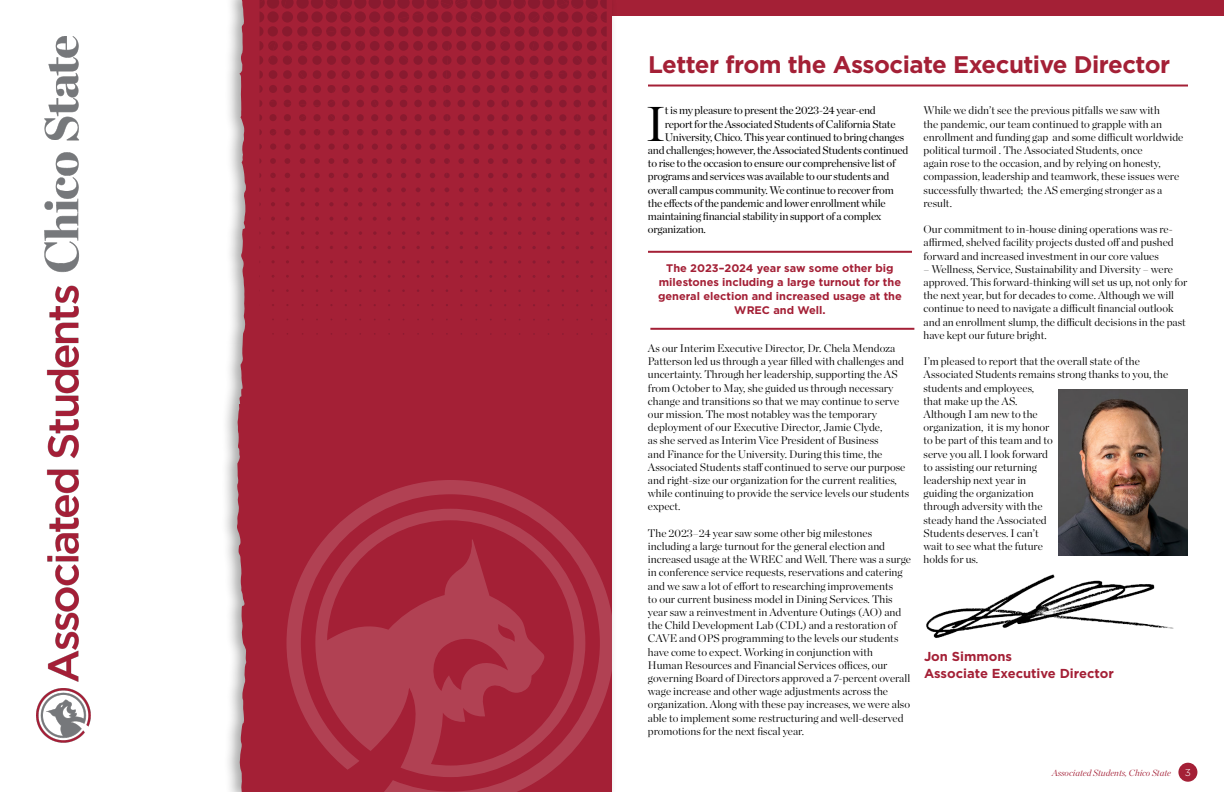
<style>
.page{position:relative;width:1224px;height:792px;background:#fff}
.page>*{position:absolute;margin:0;border:0;box-sizing:border-box;transform-origin:0 0}
.t1{font:48.9px "Chronicle Display";color:#000}
.t2{font:700 24px "Gotham";letter-spacing:-.02em;color:#a42036}
.t3{font:700 13px/17px "Gotham";color:#a42036}
.t4{font:300 11px/13.2px "Chronicle Display";color:#000}
.t5{font:11px "Chronicle Display";letter-spacing:-.02em;color:#000}
.t6{font:700 11px/14px "Gotham";color:#a42036;text-align:center}
.t7{font:300 10px "Gotham";color:#fff}
.t8{font:italic 300 9px "Chronicle Display";color:#a42036}
</style>
<div class="page">
<div style="left:612px;top:0;width:612px;height:15px;background:#a42036"></div>
<div style="left:1178px;top:763px;width:19px;height:19px;background:#a42036;border-radius:50%"></div>
<div style="left:220px;top:0;width:397px;height:792px;background:#000;opacity:.35"></div>
<svg style="left:236px;top:0;width:376px;height:792px;background:#a22136"></svg>
<svg style="left:260px;top:0;width:347px;height:23px;background:#941c31"></svg>
<img style="left:1059px;top:390px;width:129px;height:146px">
<svg style="left:286px;top:480px;width:328px;height:312px;background:#a92e42"></svg>
<hr style="left:648px;top:85px;width:540px;height:2px;background:#a42036">
<img style="left:36px;top:36px;width:55px;height:707px">
<hr style="left:648px;top:251px;width:264px;height:2px;background:#a42036">
<hr style="left:650px;top:328px;width:264px;height:2px;background:#a42036">
<img style="left:926px;top:536px;width:262px;height:102px">
<h1 class="t2" style="left:648px;top:49px;width:524px">Letter from the Associate Executive Director</h1>
<p class="t1" style="left:646px;top:86px;width:21px">I</p>
<p class="t5" style="left:665px;top:102px;width:212px">t is my pleasure to present the 2023-24 year-end</p>
<p class="t5" style="left:665px;top:115px;width:232px">report for the Associated Students of California State</p>
<p class="t5" style="left:665px;top:129px;width:241px">University, Chico. This year continued to bring changes</p>
<p class="t5" style="left:648px;top:142px;width:262px">and challenges; however, the Associated Students continued</p>
<p class="t5" style="left:648px;top:155px;width:249px">to rise to the occasion to ensure our comprehensive list of</p>
<p class="t5" style="left:648px;top:168px;width:243px">programs and services was available to our students and</p>
<p class="t5" style="left:648px;top:181px;width:247px">overall campus community. We continue to recover from</p>
<p class="t5" style="left:648px;top:195px;width:239px">the effects of the pandemic and lower enrollment while</p>
<p class="t5" style="left:648px;top:208px;width:235px">maintaining financial stability in support of a complex</p>
<p class="t5" style="left:648px;top:221px;width:59px">organization.</p>
<p class="t6" style="left:658px;top:261px;width:245px">The 2023–2024 year saw some other big milestones including a large turnout for the general election and increased usage at the WREC and Well.</p>
<p class="t4" style="left:648px;top:341px;width:263px">As our Interim Executive Director, Dr. Chela Mendoza Patterson led us through a year filled with challenges and uncertainty. Through her leadership, supporting the AS from October to May, she guided us through necessary change and transitions so that we may continue to serve our mission. The most notabley was the temporary deployment of our Executive Director, Jamie Clyde,<br>as she served as Interim Vice President of Business<br>and Finance for the University. During this time, the Associated Students staff continued to serve our purpose and right-size our organization for the current realities, while continuing to provide the service levels our students expect.</p>
<p class="t4" style="left:648px;top:526px;width:265px">The 2023–24 year saw some other big milestones including a large turnout for the general election and increased usage at the WREC and Well. There was a surge in conference service requests, reservations and catering and we saw a lot of effort to researching improvements<br>to our current business model in Dining Services. This year saw a reinvestment in Adventure Outings (AO) and the Child Development Lab (CDL) and a restoration of CAVE and OPS programming to the levels our students have come to expect. Working in conjunction with<br>Human Resources and Financial Services offices, our governing Board of Directors approved a 7-percent overall wage increase and other wage adjustments across the organization. Along with these pay increases, we were also able to implement some restructuring and well-deserved promotions for the next fiscal year.</p>
<p class="t4" style="left:924px;top:103px;width:261px">While we didn’t see the previous pitfalls we saw with<br>the pandemic, our team continued to grapple with an enrollment and funding gap and some difficult worldwide political turmoil . The Associated Students, once<br>again rose to the occasion, and by relying on honesty, compassion, leadership and teamwork, these issues were successfully thwarted; the AS emerging stronger as a result.</p>
<p class="t4" style="left:924px;top:222px;width:252px;text-align:justify">Our commitment to in-house dining operations was re&shy;affirmed, shelved facility projects dusted off and pushed forward and increased investment in our core values</p>
<p class="t4" style="left:924px;top:262px;width:265px">– Wellness, Service, Sustainability and Diversity – were approved. This forward-thinking will set us up, not only for the next year, but for decades to come. Although we will continue to need to navigate a difficult financial outlook and an enrollment slump, the difficult decisions in the past have kept our future bright.</p>
<p class="t4" style="left:924px;top:354px;width:246px">I’m pleased to report that the overall state of the<br>Associated Students remains strong thanks to you, the students and employees,<br>that make up the AS.<br>Although I am new to the<br>organization, it is my honor<br>to be part of this team and to<br>serve you all. I look forward<br>to assisting our returning<br>leadership next year in<br>guiding the organization<br>through adversity with the<br>steady hand the Associated<br>Students deserves. I can’t<br>wait to see what the future<br>holds for us.</p>
<p class="t3" style="left:924px;top:648px;width:191px">Jon Simmons<br>Associate Executive Director</p>
<p class="t8" style="left:1052px;top:766px;width:121px">Associated Students, Chico State</p>
<p class="t7" style="left:1185px;top:766px;width:8px">3</p>
</div>
